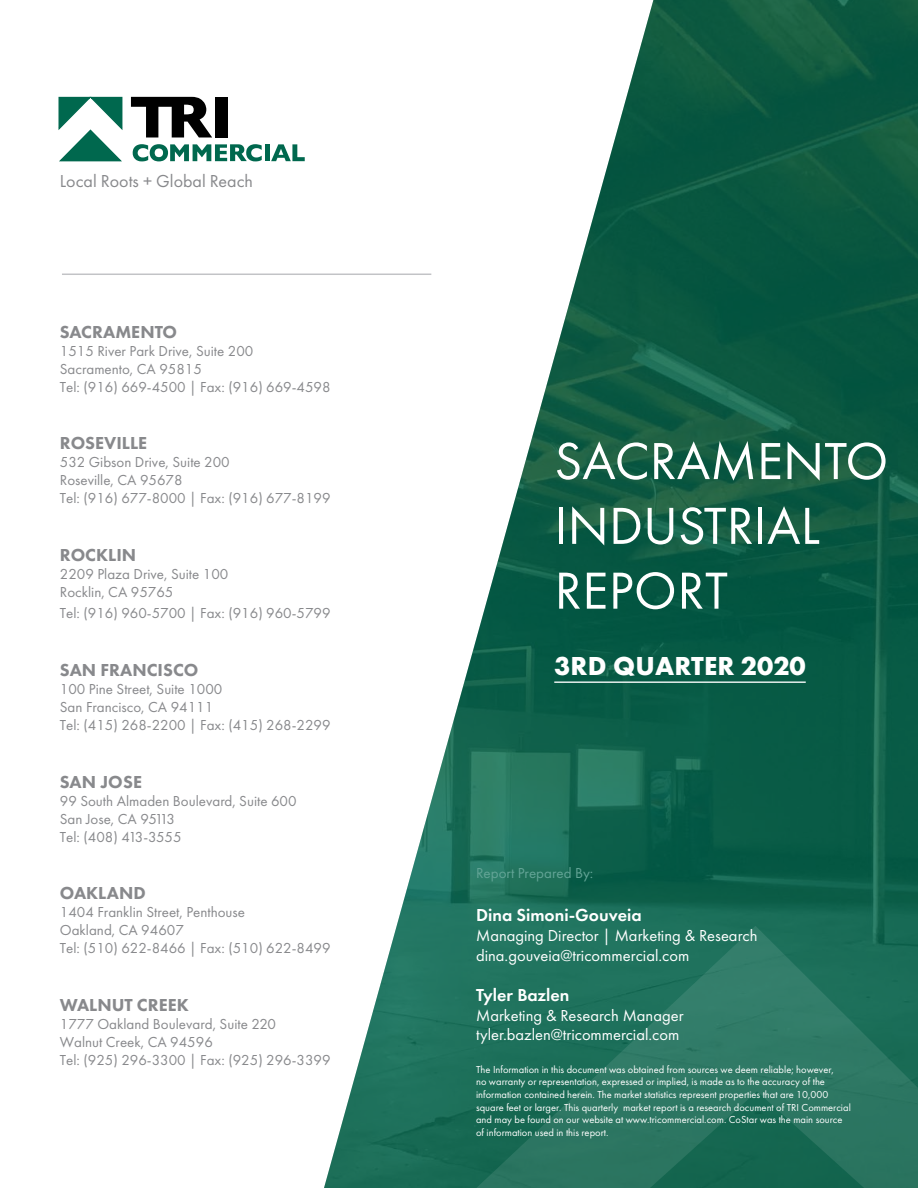
<style>
.page{position:relative;width:918px;height:1188px;background:#fff}
.page>*{position:absolute;margin:0;border:0;box-sizing:border-box;transform-origin:0 0}
.t1{font:54px/64.8px "Futura PT";color:#fff}
.t2{font:700 27px "Futura PT";letter-spacing:.01em;color:#fff}
.t3{font:800 18px "Futura PT";color:#88898c}
.t4{font:600 18px "Futura PT";color:#fff}
.t5{font:18px "Futura PT";color:#88898c}
.t6{font:16.5px/19.8px "Futura PT";color:#fff}
.t7{font:15px/18px "Futura PT";color:#88898c}
.t8{font:15px "Futura PT";color:#63a496}
.t9{font:10.5px/12.6px "Futura PT";color:#fff}
</style>
<div class="page">
<img style="left:324px;top:0;width:594px;height:1188px">
<hr style="left:554px;top:682px;width:252px;height:1px;background:#fff">
<svg style="left:474px;top:926px;width:444px;height:262px;fill:#23745f"></svg>
<svg style="left:58px;top:96px;width:65px;height:66px"></svg>
<svg style="left:131px;top:97px;width:81px;height:40px"></svg>
<div style="left:215px;top:97px;width:13px;height:40px;background:#000"></div>
<hr style="left:265px;top:144px;width:4px;height:17px;background:#00684e">
<svg style="left:271px;top:144px;width:34px;height:17px"></svg>
<svg style="left:133px;top:144px;width:129px;height:17px"></svg>
<hr style="left:62px;top:274px;width:369px;height:1px;background:#c2c3c6">
<p class="t5" style="left:60px;top:170px;width:195px">Local Roots + Global Reach</p>
<p class="t3" style="left:60px;top:320px;width:119px">SACRAMENTO</p>
<p class="t7" style="left:60px;top:342px;width:272px">1515 River Park Drive, Suite 200<br>Sacramento, CA 95815<br>Tel: (916) 669-4500 | Fax: (916) 669-4598</p>
<p class="t3" style="left:60px;top:432px;width:89px">ROSEVILLE</p>
<p class="t7" style="left:60px;top:453px;width:272px">532 Gibson Drive, Suite 200<br>Roseville, CA 95678<br>Tel: (916) 677-8000 | Fax: (916) 677-8199</p>
<p class="t3" style="left:60px;top:544px;width:78px">ROCKLIN</p>
<p class="t7" style="left:60px;top:565px;width:170px">2209 Plaza Drive, Suite 100<br>Rocklin, CA 95765</p>
<p class="t7" style="left:60px;top:604px;width:272px">Tel: (916) 960-5700 | Fax: (916) 960-5799</p>
<p class="t3" style="left:60px;top:659px;width:140px">SAN FRANCISCO</p>
<p class="t7" style="left:60px;top:680px;width:272px">100 Pine Street, Suite 1000<br>San Francisco, CA 94111<br>Tel: (415) 268-2200 | Fax: (415) 268-2299</p>
<p class="t3" style="left:60px;top:770px;width:84px">SAN JOSE</p>
<p class="t7" style="left:60px;top:792px;width:238px">99 South Almaden Boulevard, Suite 600<br>San Jose, CA 95113<br>Tel: (408) 413-3555</p>
<p class="t3" style="left:60px;top:882px;width:87px">OAKLAND</p>
<p class="t7" style="left:60px;top:903px;width:272px">1404 Franklin Street, Penthouse<br>Oakland, CA 94607<br>Tel: (510) 622-8466 | Fax: (510) 622-8499</p>
<p class="t3" style="left:60px;top:994px;width:131px">WALNUT CREEK</p>
<p class="t7" style="left:60px;top:1015px;width:272px">1777 Oakland Boulevard, Suite 220<br>Walnut Creek, CA 94596<br>Tel: (925) 296-3300 | Fax: (925) 296-3399</p>
<h1 class="t1" style="left:554px;top:428px;width:335px">SACRAMENTO<br>INDUSTRIAL<br>REPORT</h1>
<h2 class="t2" style="left:554px;top:648px;width:253px">3RD QUARTER 2020</h2>
<p class="t8" style="left:476px;top:864px;width:119px">Report Prepared By:</p>
<p class="t4" style="left:476px;top:904px;width:167px">Dina Simoni-Gouveia</p>
<p class="t6" style="left:476px;top:925px;width:283px">Managing Director | Marketing &amp; Research dina.gouveia@tricommercial.com</p>
<p class="t4" style="left:476px;top:984px;width:95px">Tyler Bazlen</p>
<p class="t6" style="left:476px;top:1005px;width:209px">Marketing &amp; Research Manager tyler.bazlen@tricommercial.com</p>
<p class="t9" style="left:476px;top:1063px;width:376px">The Information in this document was obtained from sources we deem reliable; however,<br>no warranty or representation, expressed or implied, is made as to the accuracy of the information contained herein. The market statistics represent properties that are 10,000 square feet or larger. This quarterly market report is a research document of TRI Commercial and may be found on our website at www.tricommercial.com. CoStar was the main source of information used in this report.</p>
</div>
